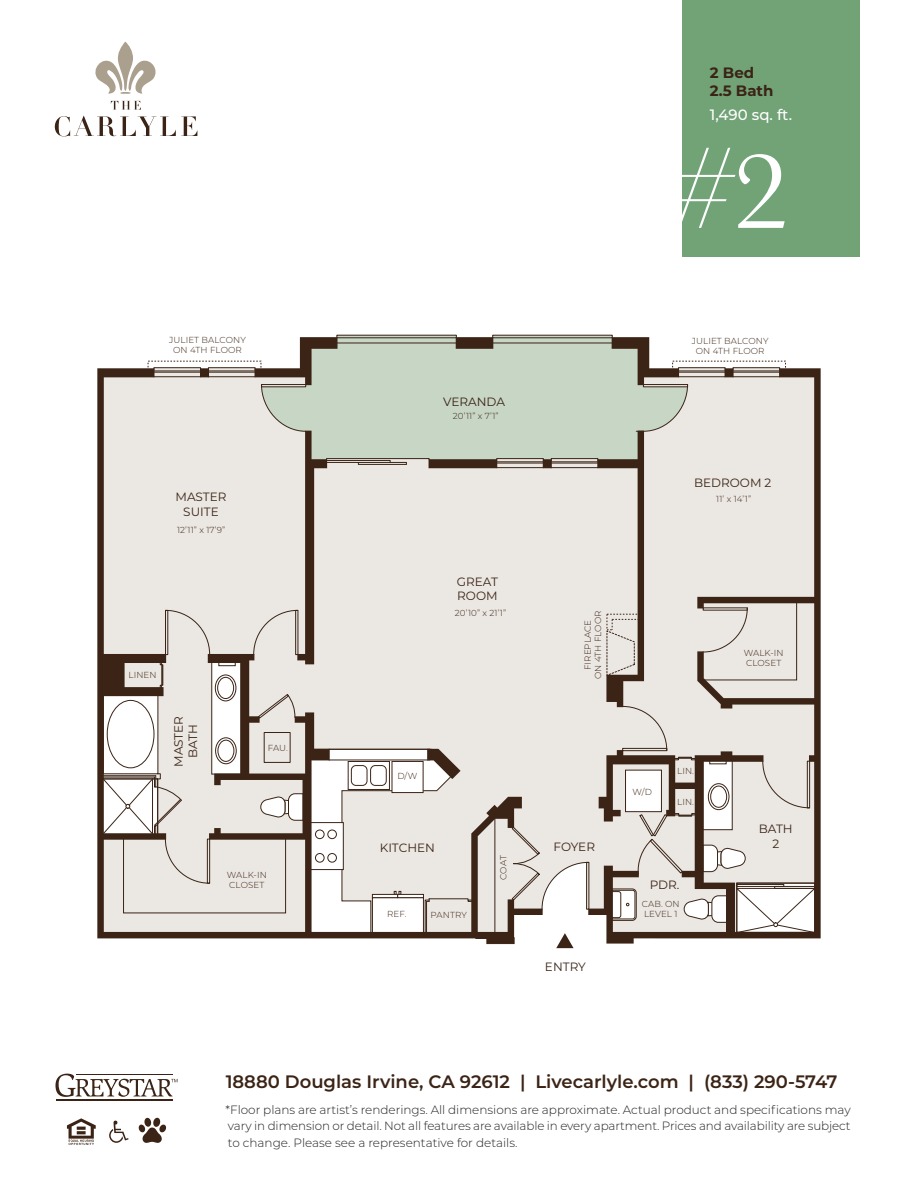
<style>
.page{position:relative;width:918px;height:1188px;background:#fff}
.page>*{position:absolute;margin:0;border:0;box-sizing:border-box;transform-origin:0 0}
.t1{font:600 18px "Montserrat";color:#3b2416}
.t2{font:700 15px/18px "Montserrat";color:#3b2416}
.t3{font:500 15px "Montserrat";color:#fff}
.t4{font:300 12px/16.5px "Montserrat";color:#231f20;text-align:justify}
.t5{font:12px/14.4px "Montserrat";color:#3b2416;text-align:center}
.t6{font:300 8.7px/10.4px "Montserrat";letter-spacing:.01em;color:#3b2416}
</style>
<div class="page">
<div style="left:682px;top:0;width:178px;height:257px;background:#71a377"></div>
<svg style="left:111px;top:101px;width:30px;height:9px"></svg>
<svg style="left:55px;top:116px;width:142px;height:20px"></svg>
<svg style="left:95px;top:42px;width:61px;height:52px"></svg>
<svg style="left:109px;top:1120px;width:20px;height:23px"></svg>
<svg style="left:67px;top:1118px;width:29px;height:27px"></svg>
<svg style="left:139px;top:1118px;width:27px;height:25px"></svg>
<hr style="left:56px;top:1099px;width:116px;height:1px;background:#3b2416">
<svg style="left:55px;top:1074px;width:123px;height:23px"></svg>
<svg style="left:147px;top:360px;width:639px;height:372px;background:#ebe7e3"></svg>
<div style="left:336px;top:335px;width:261px;height:130px;background:#c7d6c5"></div>
<hr style="left:493px;top:343px;width:119px;height:1px;background:#3a2417">
<hr style="left:337px;top:343px;width:119px;height:1px;background:#3a2417">
<div style="left:678px;top:367px;width:47px;height:3px;border:1px solid #3a2417"></div>
<div style="left:733px;top:367px;width:47px;height:3px;border:1px solid #3a2417"></div>
<div style="left:154px;top:367px;width:47px;height:3px;border:1px solid #3a2417"></div>
<div style="left:208px;top:367px;width:47px;height:3px;border:1px solid #3a2417"></div>
<div style="left:551px;top:458px;width:47px;height:3px;border:1px solid #3a2417"></div>
<hr style="left:551px;top:467px;width:47px;height:1px;background:#3a2417">
<hr style="left:551px;top:462px;width:47px;height:1px;background:#3a2417">
<hr style="left:551px;top:463px;width:47px;height:1px;background:#3a2417">
<div style="left:496px;top:458px;width:48px;height:3px;border:1px solid #3a2417"></div>
<div style="left:337px;top:335px;width:120px;height:3px;border:1px solid #3a2417"></div>
<div style="left:492px;top:335px;width:121px;height:3px;border:1px solid #3a2417"></div>
<svg style="left:456px;top:337px;width:37px;height:12px"></svg>
<svg style="left:588px;top:368px;width:233px;height:576px;background:#d0cac4"></svg>
<svg style="left:725px;top:368px;width:9px;height:9px"></svg>
<svg style="left:97px;top:368px;width:446px;height:571px;background:#dad7d0"></svg>
<svg style="left:543px;top:459px;width:9px;height:9px"></svg>
<svg style="left:253px;top:337px;width:154px;height:327px;background:#d2d2c9"></svg>
<svg style="left:597px;top:337px;width:91px;height:414px;background:#d1cfc7"></svg>
<svg style="left:102px;top:732px;width:487px;height:216px"></svg>
<svg style="left:682px;top:148px;width:103px;height:80px"></svg>
<p class="t2" style="left:710px;top:63px;width:65px">2 Bed<br>2.5 Bath</p>
<p class="t3" style="left:710px;top:104px;width:84px">1,490 sq. ft.</p>
<p class="t6" style="left:169px;top:334px;width:78px;text-align:center">JULIET BALCONY<br>ON 4TH FLOOR</p>
<p class="t5" style="left:176px;top:489px;width:53px">MASTER<br>SUITE</p>
<p class="t6" style="left:177px;top:524px;width:50px">12’11” x 17’9”</p>
<p class="t6" style="left:129px;top:669px;width:30px">LINEN</p>
<p class="t5" style="left:171px;top:767px;width:53px;rotate:-90deg">MASTER<br>BATH</p>
<p class="t6" style="left:268px;top:742px;width:22px">FAU.</p>
<p class="t6" style="left:227px;top:869px;width:41px">WALK-IN<br>CLOSET</p>
<p class="t5" style="left:443px;top:394px;width:63px">VERANDA</p>
<p class="t6" style="left:453px;top:411px;width:47px">20’11” x 7’1”</p>
<p class="t5" style="left:457px;top:574px;width:43px;text-align:left">GREAT<br>ROOM</p>
<p class="t6" style="left:455px;top:608px;width:53px">20’10” x 21’1”</p>
<p class="t6" style="left:582px;top:679px;width:70px;text-align:center;rotate:-90deg">FIREPLACE<br>ON 4TH FLOOR</p>
<p class="t6" style="left:692px;top:335px;width:78px;text-align:center">JULIET BALCONY<br>ON 4TH FLOOR</p>
<p class="t5" style="left:694px;top:475px;width:79px">BEDROOM 2</p>
<p class="t6" style="left:716px;top:493px;width:36px">11’ x 14’1”</p>
<p class="t6" style="left:744px;top:647px;width:41px">WALK-IN<br>CLOSET</p>
<p class="t6" style="left:397px;top:771px;width:21px">D/W</p>
<p class="t5" style="left:380px;top:840px;width:57px">KITCHEN</p>
<p class="t5" style="left:554px;top:839px;width:43px">FOYER</p>
<p class="t6" style="left:387px;top:909px;width:21px">REF.</p>
<p class="t6" style="left:431px;top:910px;width:38px">PANTRY</p>
<p class="t6" style="left:498px;top:880px;width:26px;rotate:-90deg">COAT</p>
<p class="t5" style="left:545px;top:959px;width:42px">ENTRY</p>
<p class="t6" style="left:632px;top:787px;width:21px">W/D</p>
<p class="t6" style="left:677px;top:766px;width:18px">LIN.</p>
<p class="t6" style="left:677px;top:796px;width:18px">LIN.</p>
<p class="t5" style="left:650px;top:877px;width:31px">PDR.</p>
<p class="t6" style="left:642px;top:898px;width:39px">CAB. ON<br>LEVEL 1</p>
<p class="t5" style="left:759px;top:821px;width:35px">BATH<br>2</p>
<h1 class="t1" style="left:226px;top:1069px;width:613px">18880 Douglas Irvine, CA 92612 | Livecarlyle.com | (833) 290-5747</h1>
<p class="t4" style="left:226px;top:1101px;width:627px">*Floor plans are artist’s renderings. All dimensions are approximate. Actual product and specifications may vary in dimension or detail. Not all features are available in every apartment. Prices and availability are subject to change. Please see a representative for details.</p>
</div>
